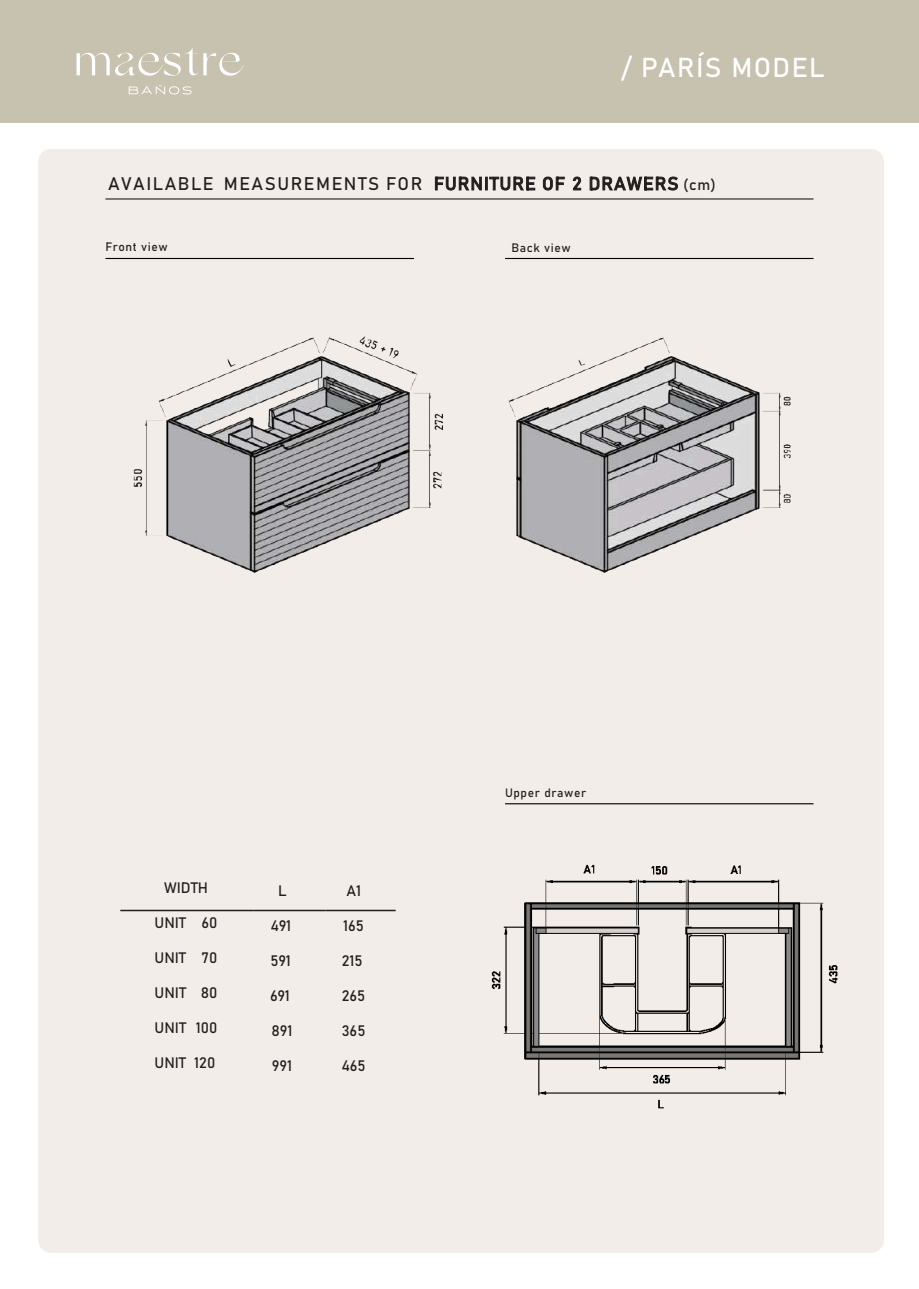
<style>
.page{position:relative;width:919px;height:1289px;background:#fff}
.page>*{position:absolute;margin:0;border:0;box-sizing:border-box;transform-origin:0 0}
.t1{font:27px "Bahnschrift";letter-spacing:.05em;color:#fff}
.t2{font:18px "Bahnschrift";letter-spacing:.085em;color:#231f20}
.t3{font:15px "Bahnschrift";color:#231f20}
.t4{font:12px "Bahnschrift";letter-spacing:.05em;color:#231f20}
.s1{font-size:15px}
</style>
<div class="page">
<div style="left:0;top:0;width:918px;height:123px;background:#c7c1af"></div>
<svg style="left:77px;top:48px;width:167px;height:28px"></svg>
<svg style="left:129px;top:85px;width:62px;height:10px"></svg>
<div style="left:38px;top:149px;width:845px;height:1103px;background:#f3ede9;border-radius:13px"></div>
<hr style="left:105px;top:198px;width:708px;height:1px;background:#231f20">
<img style="left:491px;top:864px;width:347px;height:245px">
<hr style="left:120px;top:909px;width:133px;height:2px;background:#231f20">
<hr style="left:253px;top:909px;width:72px;height:2px;background:#231f20">
<hr style="left:325px;top:909px;width:70px;height:2px;background:#231f20">
<hr style="left:105px;top:258px;width:309px;height:1px;background:#000">
<hr style="left:505px;top:258px;width:308px;height:1px;background:#000">
<hr style="left:505px;top:803px;width:308px;height:1px;background:#000">
<img style="left:133px;top:336px;width:658px;height:237px">
<h1 class="t1" style="left:621px;top:47px;width:205px">/ PARÍS MODEL</h1>
<p class="t2" style="left:108px;top:170px;width:609px">AVAILABLE MEASUREMENTS FOR FURNITURE OF 2 DRAWERS <span class="s1">(cm)</span></p>
<p class="t4" style="left:105px;top:238px;width:64px">Front view</p>
<p class="t4" style="left:511px;top:239px;width:61px">Back view</p>
<p class="t3" style="left:164px;top:876px;width:46px">WIDTH</p>
<p class="t3" style="left:278px;top:879px;width:10px">L</p>
<p class="t3" style="left:346px;top:879px;width:16px">A1</p>
<p class="t3" style="left:270px;top:914px;width:22px">491</p>
<p class="t3" style="left:343px;top:914px;width:22px">165</p>
<p class="t3" style="left:270px;top:949px;width:22px">591</p>
<p class="t3" style="left:341px;top:949px;width:22px">215</p>
<p class="t3" style="left:270px;top:984px;width:21px">691</p>
<p class="t3" style="left:342px;top:984px;width:25px">265</p>
<p class="t3" style="left:271px;top:1019px;width:22px">891</p>
<p class="t3" style="left:341px;top:1019px;width:25px">365</p>
<p class="t3" style="left:154px;top:911px;width:64px">UNIT 60</p>
<p class="t3" style="left:154px;top:946px;width:64px">UNIT 70</p>
<p class="t3" style="left:154px;top:981px;width:64px">UNIT 80</p>
<p class="t3" style="left:154px;top:1016px;width:64px">UNIT 100</p>
<p class="t3" style="left:154px;top:1051px;width:62px">UNIT 120</p>
<p class="t3" style="left:272px;top:1054px;width:22px">991</p>
<p class="t3" style="left:341px;top:1054px;width:26px">465</p>
<p class="t4" style="left:505px;top:783px;width:83px">Upper drawer</p>
</div>
